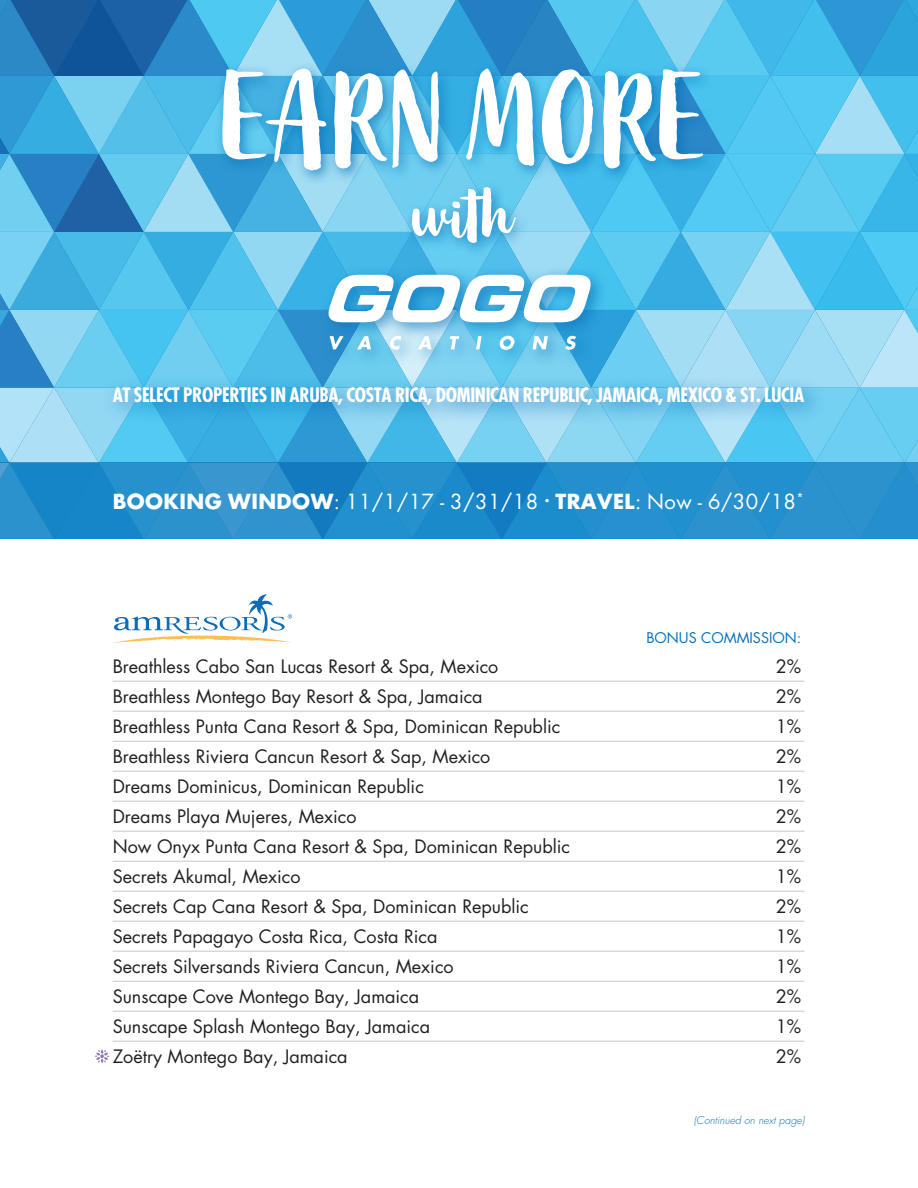
<style>
.page{position:relative;width:918px;height:1188px;background:#fff}
.page>*{position:absolute;margin:0;border:0;box-sizing:border-box;transform-origin:0 0}
.t1{font:118.65px "Organika Script";letter-spacing:-.01em;color:#fff}
.t2{font:75px "Organika Script";color:#fff}
.t3{font:20.25px "Futura";letter-spacing:.02em;color:#fff}
.t4{font:700 condensed 19.5px "Futura";letter-spacing:-.02em;color:#fff}
.t5{font:18px "Futura";color:#231f20}
.t6{font:14.4px "Futura";color:#0771ba}
.t7{font:italic 300 10.5px "Futura";color:#0771ba}
.s1{font-weight:700}
</style>
<div class="page">
<svg style="left:0;top:0;width:918px;height:539px;background:#53b4e1"></svg>
<hr style="left:113px;top:681px;width:691px;height:1px;background:#c7c8ca">
<hr style="left:113px;top:711px;width:691px;height:1px;background:#c7c8ca">
<hr style="left:113px;top:741px;width:691px;height:1px;background:#c7c8ca">
<hr style="left:113px;top:771px;width:691px;height:1px;background:#c7c8ca">
<hr style="left:113px;top:801px;width:691px;height:1px;background:#c7c8ca">
<hr style="left:113px;top:831px;width:691px;height:1px;background:#c7c8ca">
<hr style="left:113px;top:861px;width:691px;height:1px;background:#c7c8ca">
<hr style="left:113px;top:891px;width:691px;height:1px;background:#c7c8ca">
<hr style="left:113px;top:921px;width:691px;height:1px;background:#c7c8ca">
<hr style="left:113px;top:951px;width:691px;height:1px;background:#c7c8ca">
<hr style="left:113px;top:981px;width:691px;height:1px;background:#c7c8ca">
<hr style="left:113px;top:1011px;width:691px;height:1px;background:#c7c8ca">
<hr style="left:113px;top:1041px;width:691px;height:1px;background:#c7c8ca">
<svg style="left:95px;top:1049px;width:15px;height:14px"></svg>
<svg style="left:114px;top:594px;width:178px;height:49px"></svg>
<h1 class="t1" style="left:216px;top:45px;width:487px">EARN MORE</h1>
<h2 class="t2" style="left:409px;top:169px;width:102px">with</h2>
<p class="t4" style="left:113px;top:382px;width:693px">AT SELECT PROPERTIES IN ARUBA, COSTA RICA, DOMINICAN REPUBLIC, JAMAICA, MEXICO &amp; ST. LUCIA</p>
<p class="t3" style="left:113px;top:488px;width:693px"><span class="s1">BOOKING WINDOW</span>: 11/1/17 - 3/31/18 <sup>•</sup> <span class="s1">TRAVEL</span>: Now - 6/30/18<sup>*</sup></p>
<p class="t6" style="left:646px;top:628px;width:156px">BONUS COMMISSION:</p>
<p class="t5" style="left:113px;top:655px;width:387px">Breathless Cabo San Lucas Resort &amp; Spa, Mexico</p>
<p class="t5" style="left:776px;top:655px;width:27px">2%</p>
<p class="t5" style="left:113px;top:685px;width:371px">Breathless Montego Bay Resort &amp; Spa, Jamaica</p>
<p class="t5" style="left:776px;top:685px;width:27px">2%</p>
<p class="t5" style="left:113px;top:715px;width:449px">Breathless Punta Cana Resort &amp; Spa, Dominican Republic</p>
<p class="t5" style="left:776px;top:715px;width:27px">1%</p>
<p class="t5" style="left:113px;top:745px;width:379px">Breathless Riviera Cancun Resort &amp; Sap, Mexico</p>
<p class="t5" style="left:776px;top:745px;width:27px">2%</p>
<p class="t5" style="left:113px;top:775px;width:313px">Dreams Dominicus, Dominican Republic</p>
<p class="t5" style="left:776px;top:775px;width:27px">1%</p>
<p class="t5" style="left:113px;top:805px;width:245px">Dreams Playa Mujeres, Mexico</p>
<p class="t5" style="left:776px;top:805px;width:27px">2%</p>
<p class="t5" style="left:113px;top:835px;width:459px">Now Onyx Punta Cana Resort &amp; Spa, Dominican Republic</p>
<p class="t5" style="left:776px;top:835px;width:27px">2%</p>
<p class="t5" style="left:113px;top:865px;width:189px">Secrets Akumal, Mexico</p>
<p class="t5" style="left:776px;top:865px;width:27px">1%</p>
<p class="t5" style="left:113px;top:895px;width:418px">Secrets Cap Cana Resort &amp; Spa, Dominican Republic</p>
<p class="t5" style="left:776px;top:895px;width:27px">2%</p>
<p class="t5" style="left:113px;top:925px;width:326px">Secrets Papagayo Costa Rica, Costa Rica</p>
<p class="t5" style="left:776px;top:925px;width:27px">1%</p>
<p class="t5" style="left:113px;top:955px;width:342px">Secrets Silversands Riviera Cancun, Mexico</p>
<p class="t5" style="left:776px;top:955px;width:27px">1%</p>
<p class="t5" style="left:113px;top:985px;width:308px">Sunscape Cove Montego Bay, Jamaica</p>
<p class="t5" style="left:776px;top:985px;width:27px">2%</p>
<p class="t5" style="left:113px;top:1015px;width:319px">Sunscape Splash Montego Bay, Jamaica</p>
<p class="t5" style="left:776px;top:1015px;width:27px">1%</p>
<p class="t5" style="left:113px;top:1045px;width:236px">Zoëtry Montego Bay, Jamaica</p>
<p class="t5" style="left:776px;top:1045px;width:27px">2%</p>
<p class="t7" style="left:694px;top:1114px;width:112px">(Continued on next page)</p>
</div>
